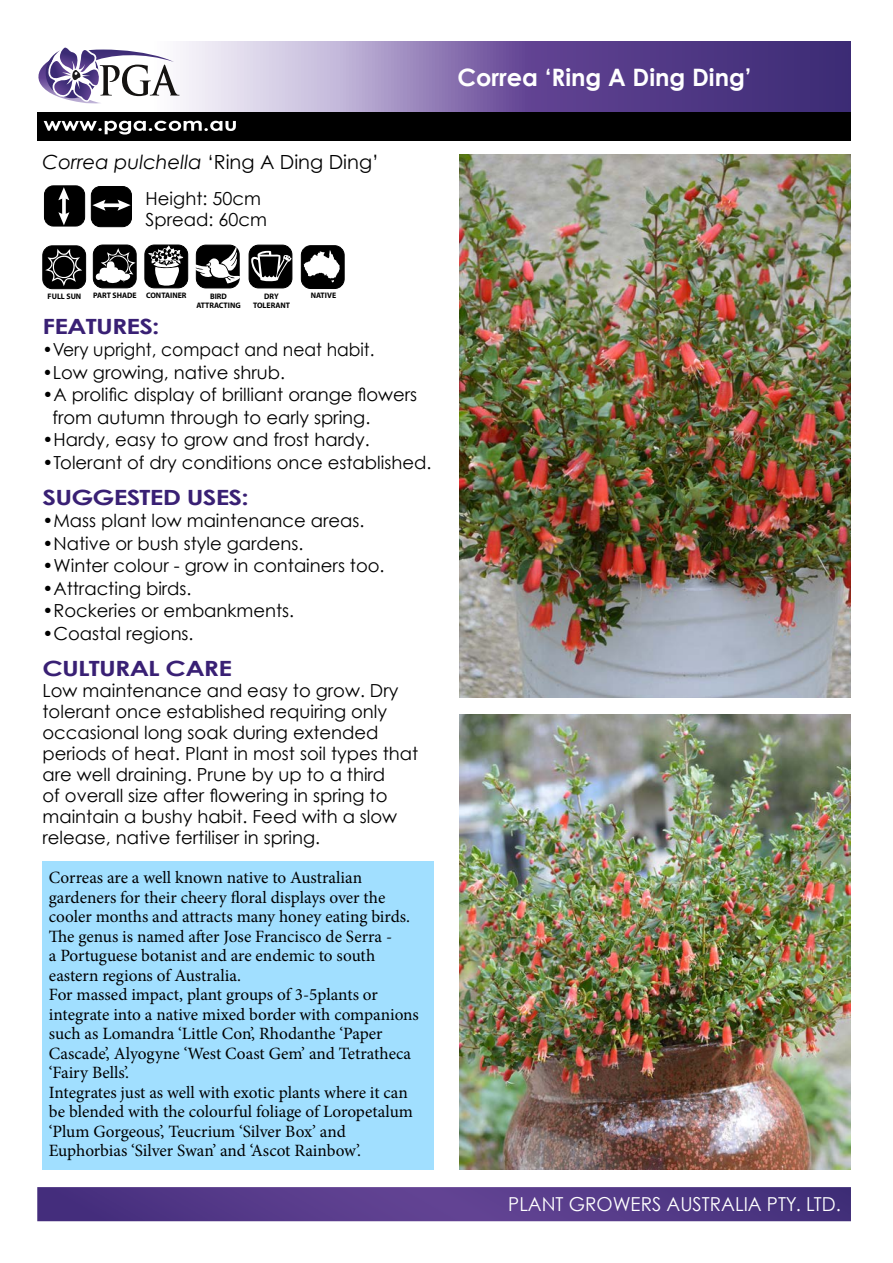
<style>
.page{position:relative;width:893px;height:1263px;background:#fff}
.page>*{position:absolute;margin:0;border:0;box-sizing:border-box;transform-origin:0 0}
.t1{font:700 24px "Century Gothic";color:#fff}
.t2{font:700 21px "Century Gothic";letter-spacing:-.03em;color:#392074;scale:1.25 1}
.t3{font:italic 19.5px "Century Gothic";color:#000}
.t4{font:19.2px "Century Gothic";color:#fff}
.t5{font:18px/21px "Century Gothic";color:#000}
.t6{font:18px "Century Gothic";color:#000;scale:.95 1}
.t7{font:17.25px/19.5px "Minion Pro";letter-spacing:-.005em;color:#000}
.t8{font:700 7.95px/9.6px "Myriad";color:#000;text-align:center}
.s1{font-style:normal}
</style>
<div class="page">
<svg style="left:236px;top:41px;width:615px;height:100px;background:#7864a1"></svg>
<div style="left:38px;top:112px;width:813px;height:28px;background:#000"></div>
<svg style="left:37px;top:1187px;width:814px;height:34px;background:#533987"></svg>
<div style="left:44px;top:185px;width:41px;height:41px;border:1px solid #000;border-radius:9px"></div>
<div style="left:91px;top:186px;width:41px;height:41px;border:1px solid #000;border-radius:9px"></div>
<svg style="left:37px;top:41px;width:199px;height:184px"></svg>
<div style="left:43px;top:861px;width:391px;height:308px;background:#a1dfff"></div>
<img style="left:459px;top:154px;width:391px;height:543px">
<div style="left:301px;top:246px;width:43px;height:42px;background:#000;border-radius:10px"></div>
<div style="left:301px;top:245px;width:44px;height:44px;border:1px solid #000;border-radius:10px"></div>
<div style="left:145px;top:245px;width:43px;height:43px;background:#000;border-radius:10px"></div>
<div style="left:144px;top:245px;width:44px;height:43px;border:1px solid #000;border-radius:10px"></div>
<div style="left:93px;top:245px;width:43px;height:43px;background:#000;border-radius:10px"></div>
<div style="left:93px;top:245px;width:44px;height:43px;border:1px solid #000;border-radius:10px"></div>
<svg style="left:94px;top:248px;width:42px;height:36px"></svg>
<div style="left:43px;top:246px;width:43px;height:43px;background:#000;border-radius:10px"></div>
<div style="left:42px;top:245px;width:44px;height:44px;border:1px solid #000;border-radius:10px"></div>
<svg style="left:45px;top:249px;width:37px;height:37px"></svg>
<svg style="left:148px;top:246px;width:35px;height:40px"></svg>
<div style="left:196px;top:245px;width:43px;height:43px;background:#000;border-radius:10px"></div>
<div style="left:196px;top:245px;width:44px;height:43px;border:1px solid #000;border-radius:10px"></div>
<svg style="left:195px;top:247px;width:45px;height:36px"></svg>
<div style="left:249px;top:245px;width:43px;height:43px;background:#000;border-radius:10px"></div>
<div style="left:249px;top:245px;width:43px;height:43px;border:1px solid #000;border-radius:10px"></div>
<svg style="left:251px;top:251px;width:41px;height:31px"></svg>
<svg style="left:304px;top:250px;width:36px;height:33px"></svg>
<img style="left:459px;top:714px;width:391px;height:455px">
<p class="t3" style="left:43px;top:150px;width:338px">Correa pulchella <span class="s1">‘Ring A Ding Ding’</span></p>
<p class="t5" style="left:146px;top:188px;width:117px">Height: 50cm</p>
<p class="t5" style="left:146px;top:209px;width:123px">Spread: 60cm</p>
<p class="t8" style="left:48px;top:291px;width:35px">FULL SUN</p>
<p class="t8" style="left:93px;top:291px;width:45px">PART SHADE</p>
<p class="t8" style="left:311px;top:291px;width:27px">NATIVE</p>
<p class="t8" style="left:146px;top:291px;width:42px">CONTAINER</p>
<p class="t8" style="left:253px;top:291px;width:39px">DRY<br>TOLERANT</p>
<p class="t8" style="left:196px;top:291px;width:46px">BIRD<br>ATTRACTING</p>
<p class="t2" style="left:43px;top:313px;width:95px">FEATURES:</p>
<p class="t6" style="left:43px;top:339px;width:351px">•Very upright, compact and neat habit.</p>
<p class="t6" style="left:43px;top:361px;width:257px">•Low growing, native shrub.</p>
<p class="t5" style="left:43px;top:384px;width:376px">•A prolific display of brilliant orange flowers</p>
<p class="t5" style="left:52px;top:406px;width:319px">from autumn through to early spring.</p>
<p class="t5" style="left:43px;top:429px;width:329px">•Hardy, easy to grow and frost hardy.</p>
<p class="t5" style="left:43px;top:451px;width:390px">•Tolerant of dry conditions once established.</p>
<p class="t2" style="left:43px;top:484px;width:167px">SUGGESTED USES:</p>
<p class="t5" style="left:43px;top:510px;width:324px">•Mass plant low maintenance areas.</p>
<p class="t5" style="left:43px;top:532px;width:262px">•Native or bush style gardens.</p>
<p class="t5" style="left:43px;top:555px;width:344px">•Winter colour - grow in containers too.</p>
<p class="t5" style="left:43px;top:577px;width:151px">•Attracting birds.</p>
<p class="t5" style="left:43px;top:600px;width:253px">•Rockeries or embankments.</p>
<p class="t5" style="left:43px;top:622px;width:153px">•Coastal regions.</p>
<p class="t2" style="left:43px;top:655px;width:153px">CULTURAL CARE</p>
<p class="t5" style="left:43px;top:679px;width:377px">Low maintenance and easy to grow. Dry tolerant once established requiring only occasional long soak during extended periods of heat. Plant in most soil types that are well draining. Prune by up to a third<br>of overall size after flowering in spring to maintain a bushy habit. Feed with a slow release, native fertiliser in spring.</p>
<p class="t7" style="left:49px;top:868px;width:363px">Correas are a well known native to Australian gardeners for their cheery floral displays over the cooler months and attracts many honey eating birds.</p>
<p class="t7" style="left:49px;top:926px;width:345px">The genus is named after Jose Francisco de Serra -</p>
<p class="t7" style="left:49px;top:946px;width:328px">a Portuguese botanist and are endemic to south eastern regions of Australia.</p>
<p class="t7" style="left:49px;top:985px;width:372px">For massed impact, plant groups of 3-5plants or integrate into a native mixed border with companions such as Lomandra ‘Little Con’, Rhodanthe ‘Paper Cascade’, Alyogyne ‘West Coast Gem’ and Tetratheca ‘Fairy Bells’.</p>
<p class="t7" style="left:49px;top:1082px;width:366px">Integrates just as well with exotic plants where it can be blended with the colourful foliage of Loropetalum ‘Plum Gorgeous’, Teucrium ‘Silver Box’ and Euphorbias ‘Silver Swan’ and ‘Ascot Rainbow’.</p>
<p class="t1" style="left:457px;top:62px;width:296px">Correa ‘Ring A Ding Ding’</p>
<p class="t4" style="left:508px;top:1192px;width:334px">PLANT GROWERS AUSTRALIA PTY. LTD.</p>
</div>
